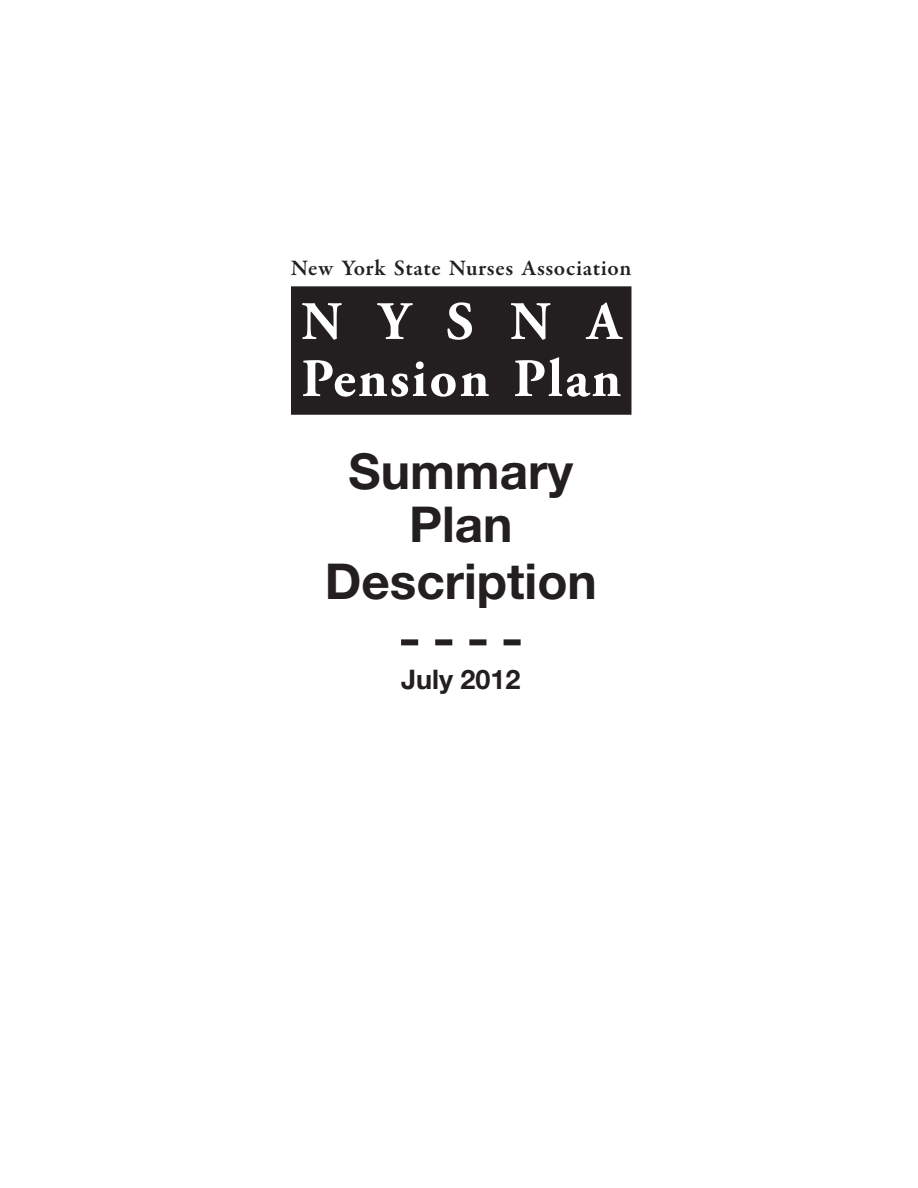
<style>
.page{position:relative;width:918px;height:1188px;background:#fff}
.page>*{position:absolute;margin:0;border:0;box-sizing:border-box;transform-origin:0 0}
.t1{font:700 54px/57px "Adobe Garamond Pro";letter-spacing:.045em;color:#fff}
.t2{font:700 49.5px/52.5px "Helvetica Neue LT Std";color:#231f20;text-align:center}
.t3{font:700 27px "Helvetica Neue LT Std";color:#231f20}
.t4{font:600 22.5px "Garamond Premr Pro";letter-spacing:.025em;color:#231f20}
</style>
<div class="page">
<svg style="left:401px;top:639px;width:120px;height:6px"></svg>
<div style="left:292px;top:287px;width:339px;height:127px;background:#231f20"></div>
<div style="left:291px;top:286px;width:340px;height:129px;border:2px solid #231f20"></div>
<p class="t4" style="left:291px;top:254px;width:342px">New York State Nurses Association</p>
<h1 class="t1" style="left:301px;top:294px;width:321px">NYSNA<br>Pension Plan</h1>
<h2 class="t2" style="left:349px;top:444px;width:226px">Summary<br>Plan</h2>
<h2 class="t2" style="left:325px;top:554px;width:274px">Description</h2>
<p class="t3" style="left:401px;top:662px;width:121px">July 2012</p>
</div>
